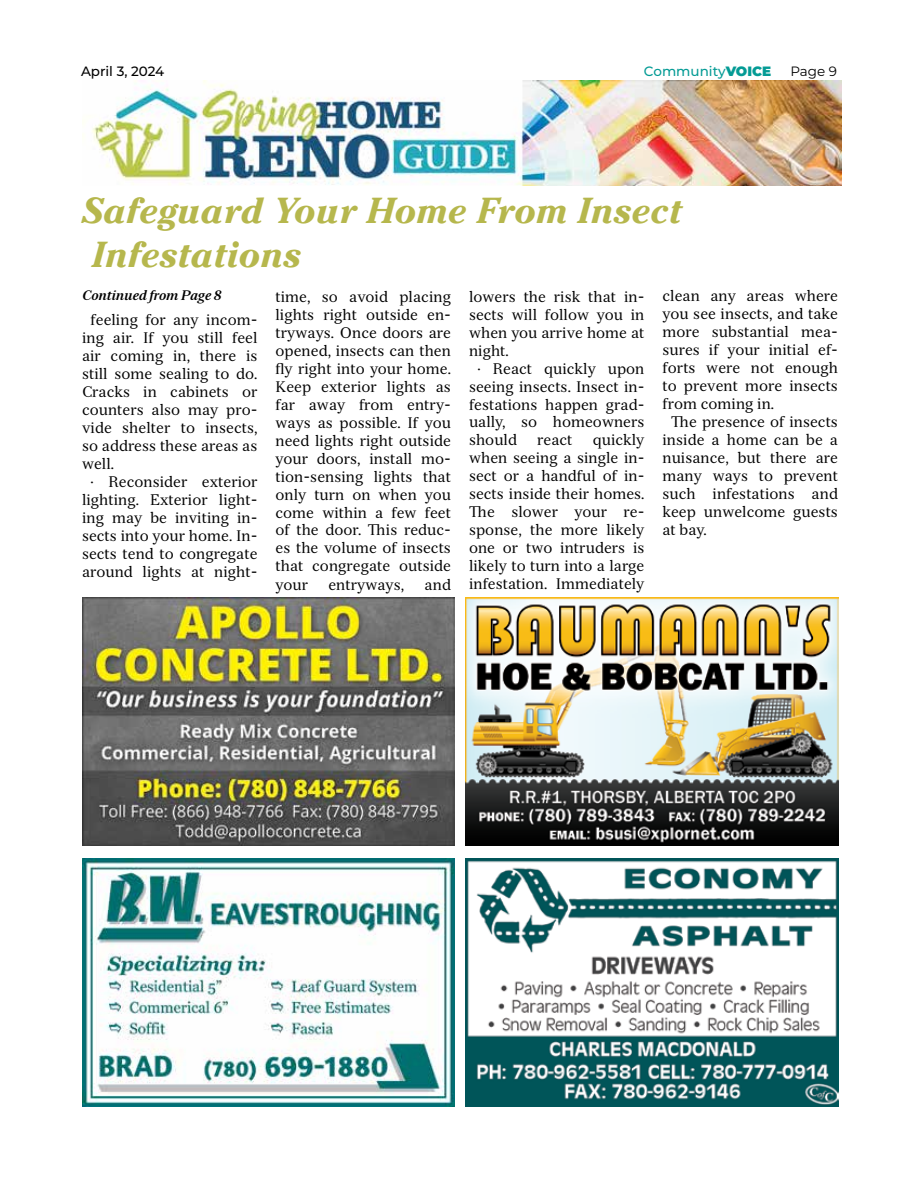
<style>
.page{position:relative;width:918px;height:1188px;background:#fff}
.page>*{position:absolute;margin:0;border:0;box-sizing:border-box;transform-origin:0 0}
.t1{font:italic 700 36px/43.2px "Cheltenham Std";color:#b6b74d}
.t2{font:15px/18px "Serif 12 Beta";color:#000;text-align:justify}
.t3{font:italic 700 13.5px "Serif 12 Beta";color:#000}
.t4{font:500 13.5px "Montserrat";color:#049b95}
.t5{font:500 13.5px "Montserrat";letter-spacing:-.005em;color:#000}
.t6{font:13.5px "Montserrat";color:#000}
.s1{font-weight:900}
</style>
<div class="page">
<img style="left:92px;top:81px;width:750px;height:104px">
<img style="left:465px;top:859px;width:373px;height:248px">
<img style="left:82px;top:859px;width:372px;height:248px">
<img style="left:465px;top:597px;width:373px;height:248px">
<img style="left:82px;top:597px;width:373px;height:248px">
<p class="t5" style="left:81px;top:62px;width:85px">April 3, 2024</p>
<p class="t4" style="left:644px;top:62px;width:129px">Community<span class="s1">VOICE</span></p>
<p class="t6" style="left:790px;top:62px;width:48px">Page 9</p>
<h1 class="t1" style="left:82px;top:190px;width:602px">Safeguard Your Home From Insect<br>Infestations</h1>
<p class="t3" style="left:82px;top:287px;width:140px">Continued from Page 8</p>
<p class="t2" style="left:91px;top:311px;width:168px">feeling for any incom-</p>
<p class="t2" style="left:82px;top:329px;width:177px">ing air. If you still feel</p>
<p class="t2" style="left:82px;top:347px;width:177px">air coming in, there is</p>
<p class="t2" style="left:82px;top:365px;width:177px">still some sealing to do.</p>
<p class="t2" style="left:82px;top:383px;width:177px">Cracks in cabinets or</p>
<p class="t2" style="left:82px;top:401px;width:177px">counters also may pro-</p>
<p class="t2" style="left:82px;top:419px;width:177px">vide shelter to insects,</p>
<p class="t2" style="left:82px;top:437px;width:177px">so address these areas as</p>
<p class="t2" style="left:82px;top:455px;width:34px">well.</p>
<p class="t2" style="left:91px;top:473px;width:168px">· Reconsider exterior</p>
<p class="t2" style="left:82px;top:491px;width:177px">lighting. Exterior light-</p>
<p class="t2" style="left:82px;top:509px;width:177px">ing may be inviting in-</p>
<p class="t2" style="left:82px;top:527px;width:177px">sects into your home. In-</p>
<p class="t2" style="left:82px;top:545px;width:177px">sects tend to congregate</p>
<p class="t2" style="left:82px;top:563px;width:177px">around lights at night-</p>
<p class="t2" style="left:276px;top:287px;width:177px">time, so avoid placing lights right outside en&shy;tryways. Once doors are opened, insects can then fly right into your home.<br>Keep exterior lights as far away from entry&shy;ways as possible. If you need lights right outside your doors, install mo&shy;tion-sensing lights that only turn on when you come within a few feet of the door. This reduc&shy;es the volume of insects that congregate outside your</p>
<p class="t2" style="left:328px;top:575px;width:77px">entryways,</p>
<p class="t2" style="left:425px;top:575px;width:28px">and</p>
<p class="t2" style="left:469px;top:287px;width:177px">lowers the risk that in-</p>
<p class="t2" style="left:469px;top:305px;width:177px">sects will follow you in</p>
<p class="t2" style="left:469px;top:323px;width:177px">when you arrive home at</p>
<p class="t2" style="left:469px;top:341px;width:41px">night.</p>
<p class="t2" style="left:478px;top:359px;width:168px">· React quickly upon</p>
<p class="t2" style="left:469px;top:377px;width:177px">seeing insects. Insect in-</p>
<p class="t2" style="left:469px;top:395px;width:177px">festations happen grad-</p>
<p class="t2" style="left:469px;top:413px;width:177px">ually, so homeowners</p>
<p class="t2" style="left:469px;top:431px;width:50px">should</p>
<p class="t2" style="left:537px;top:431px;width:37px">react</p>
<p class="t2" style="left:469px;top:431px;width:177px;text-indent:124px">quickly when seeing a single in&shy;sect or a handful of in&shy;sects inside their homes.<br>The slower your re&shy;sponse, the more likely one or two intruders is likely to turn into a large infestation. Immediately</p>
<p class="t2" style="left:663px;top:287px;width:177px">clean any areas where</p>
<p class="t2" style="left:663px;top:305px;width:177px">you see insects, and take</p>
<p class="t2" style="left:663px;top:323px;width:177px">more substantial mea-</p>
<p class="t2" style="left:663px;top:341px;width:177px">sures if your initial ef-</p>
<p class="t2" style="left:663px;top:359px;width:177px">forts were not enough</p>
<p class="t2" style="left:663px;top:377px;width:177px">to prevent more insects</p>
<p class="t2" style="left:663px;top:395px;width:113px">from coming in.</p>
<p class="t2" style="left:671px;top:413px;width:168px">The presence of insects</p>
<p class="t2" style="left:663px;top:431px;width:177px">inside a home can be a</p>
<p class="t2" style="left:663px;top:449px;width:177px">nuisance, but there are</p>
<p class="t2" style="left:663px;top:467px;width:177px">many ways to prevent</p>
<p class="t2" style="left:663px;top:485px;width:177px">such infestations and</p>
<p class="t2" style="left:663px;top:503px;width:177px">keep unwelcome guests</p>
<p class="t2" style="left:663px;top:521px;width:46px">at bay.</p>
</div>
